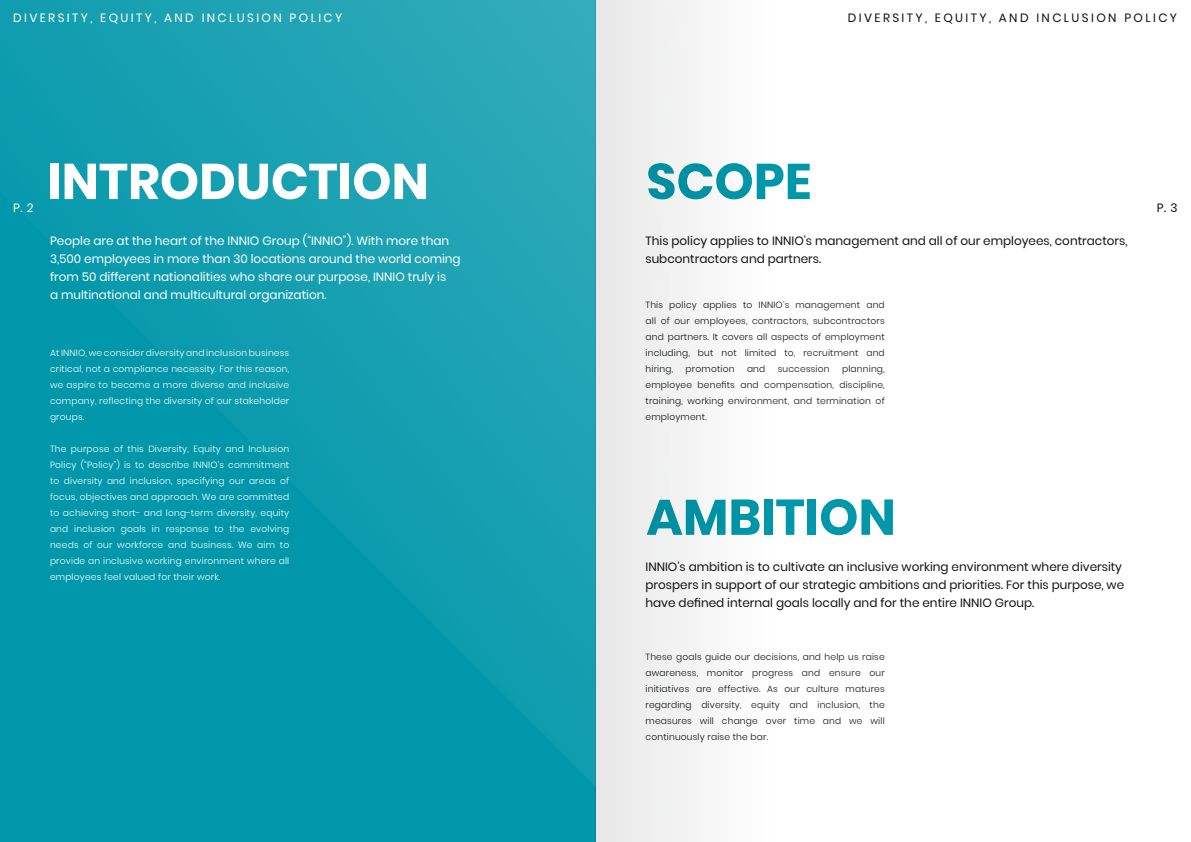
<style>
.page{position:relative;width:1191px;height:842px;background:#fff}
.page>*{position:absolute;margin:0;border:0;box-sizing:border-box;transform-origin:0 0}
.t1{font:700 50px "Poppins";color:#0097aa}
.t2{font:700 50px "Poppins";color:#fff}
.t3{font:12px/18px "Poppins";color:#111212}
.t4{font:12px/18px "Poppins";color:#fff}
.t5{font:12px "Poppins";letter-spacing:.2em;color:#fff}
.t6{font:12px "Poppins";letter-spacing:.2em;color:#111212}
.t7{font:300 9px/16px "Poppins";letter-spacing:.02em;color:#fff;text-align:justify}
.t8{font:300 9px/16px "Poppins";letter-spacing:.02em;color:#111212;text-align:justify}
</style>
<div class="page">
<svg style="left:0;top:0;width:595px;height:842px;background:#0e9cae"></svg>
<div style="left:595px;top:0;width:180px;height:842px;background:#f3f3f3"></div>
<h2 class="t5" style="left:13px;top:11px;width:331px">DIVERSITY, EQUITY, AND INCLUSION POLICY</h2>
<h2 class="t6" style="left:848px;top:11px;width:331px">DIVERSITY, EQUITY, AND INCLUSION POLICY</h2>
<h1 class="t2" style="left:47px;top:153px;width:383px">INTRODUCTION</h1>
<h1 class="t1" style="left:646px;top:153px;width:167px">SCOPE</h1>
<h2 class="t4" style="left:13px;top:199px;width:22px">P. 2</h2>
<h2 class="t3" style="left:1156px;top:199px;width:22px">P. 3</h2>
<p class="t4" style="left:50px;top:232px;width:412px">People are at the heart of the INNIO Group (“INNIO”). With more than 3,500 employees in more than 30 locations around the world coming from 50 different nationalities who share our purpose, INNIO truly is<br>a multinational and multicultural organization.</p>
<h2 class="t3" style="left:645px;top:232px;width:483px">This policy applies to INNIO’s management and all of our employees, contractors, subcontractors and partners.</h2>
<p class="t8" style="left:645px;top:297px;width:241px">This policy applies to INNIO’s management and all of our employees, contractors, subcontractors and partners. It covers all aspects of employment including, but not limited to, recruitment and hiring,</p>
<p class="t7" style="left:50px;top:345px;width:241px">At INNIO, we consider diversity and inclusion business critical, not a compliance necessity. For this reason, we aspire to become a more diverse and inclusive company, reflecting the diversity of our stakeholder groups.</p>
<p class="t7" style="left:50px;top:441px;width:241px">The purpose of this Diversity, Equity and Inclusion Policy (“Policy”) is to describe INNIO’s commitment to diversity and inclusion, specifying our areas of focus, objectives and approach. We are committed to achieving short- and long-term diversity, equity and inclusion goals in response to the evolving needs of our workforce and business. We aim to provide an inclusive working environment where all employees feel valued for their work.</p>
<p class="t8" style="left:645px;top:361px;width:241px;text-indent:196px">planning, employee benefits and compensation, discipline, training, working environment, and termination of employment.</p>
<p class="t8" style="left:685px;top:361px;width:50px">promotion</p>
<p class="t8" style="left:747px;top:361px;width:20px">and</p>
<p class="t8" style="left:778px;top:361px;width:53px">succession</p>
<h1 class="t1" style="left:646px;top:488px;width:251px">AMBITION</h1>
<h2 class="t3" style="left:645px;top:558px;width:480px">INNIO’s ambition is to cultivate an inclusive working environment where diversity prospers in support of our strategic ambitions and priorities. For this purpose, we have defined internal goals locally and for the entire INNIO Group.</h2>
<p class="t8" style="left:645px;top:649px;width:241px">These goals guide our decisions, and help us raise awareness, monitor progress and ensure our initiatives are effective. As our culture matures regarding diversity, equity and inclusion, the measures will change over time and we will continuously raise the bar.</p>
</div>
